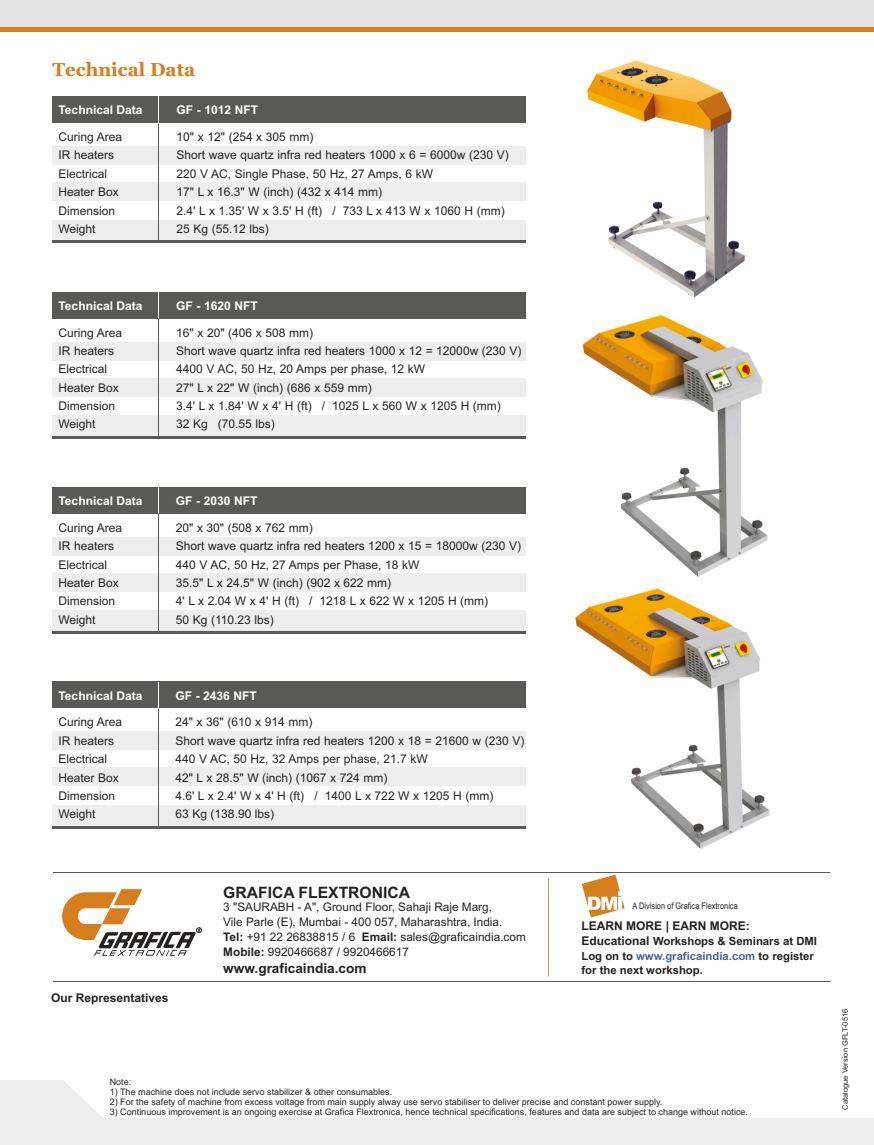
<style>
.page{position:relative;width:874px;height:1145px;background:#fff}
.page>*{position:absolute;margin:0;border:0;box-sizing:border-box;transform-origin:0 0}
.t1{font:700 18.6px "Georgia";color:#d67d1c}
.t2{font:700 15.75px "Arial";color:#242121}
.t3{font:700 13.65px "Arial";color:#242121}
.t4{font:12px "Arial";color:#242121}
.t5{font:700 12px "Arial";color:#fff}
.t6{font:700 12px "Arial";color:#242121}
.t7{font:11.85px/15px "Arial";color:#242121}
.t8{font:700 11.4px/14.7px "Arial";color:#242121}
.t9{font:9px "Arial";color:#242121}
.t10{font:9px "Arial Narrow";color:#242121}
.t11{font:7.5px "Arial";color:#242121}
.s1{font-weight:700}
.s2{font-size:12px}
.s3{color:#45669e}
</style>
<div class="page">
<img style="left:575px;top:588px;width:195px;height:261px">
<div style="left:0;top:0;width:874px;height:31px;background:#d67d1c"></div>
<div style="left:0;top:0;width:874px;height:27px;background:#e3e3e3"></div>
<svg style="left:62px;top:889px;width:140px;height:67px"></svg>
<hr style="left:548px;top:878px;width:1px;height:98px;background:#d67d1c">
<svg style="left:582px;top:874px;width:43px;height:43px"></svg>
<svg style="left:0;top:1080px;width:874px;height:65px"></svg>
<hr style="left:53px;top:981px;width:777px;height:1px;background:#595957">
<hr style="left:53px;top:872px;width:777px;height:1px;background:#595957">
<div style="left:53px;top:182px;width:473px;height:19px;background:#ededed"></div>
<div style="left:53px;top:220px;width:473px;height:22px;background:#ededed"></div>
<div style="left:53px;top:146px;width:473px;height:19px;background:#ededed"></div>
<div style="left:53px;top:96px;width:473px;height:27px;background:#595957"></div>
<svg style="left:158px;top:96px;width:1px;height:27px"></svg>
<hr style="left:158px;top:124px;width:1px;height:116px;background:#595957">
<div style="left:53px;top:573px;width:473px;height:19px;background:#ededed"></div>
<div style="left:53px;top:610px;width:473px;height:23px;background:#ededed"></div>
<div style="left:53px;top:537px;width:473px;height:19px;background:#ededed"></div>
<div style="left:53px;top:487px;width:473px;height:27px;background:#595957"></div>
<svg style="left:158px;top:487px;width:1px;height:27px"></svg>
<hr style="left:158px;top:514px;width:1px;height:117px;background:#595957">
<hr style="left:53px;top:240px;width:473px;height:3px;background:#595957">
<div style="left:53px;top:378px;width:473px;height:18px;background:#ededed"></div>
<div style="left:53px;top:767px;width:473px;height:19px;background:#ededed"></div>
<div style="left:53px;top:415px;width:473px;height:23px;background:#ededed"></div>
<div style="left:53px;top:805px;width:473px;height:23px;background:#ededed"></div>
<div style="left:53px;top:342px;width:473px;height:18px;background:#ededed"></div>
<div style="left:53px;top:731px;width:473px;height:19px;background:#ededed"></div>
<div style="left:53px;top:292px;width:473px;height:26px;background:#595957"></div>
<div style="left:53px;top:681px;width:473px;height:27px;background:#595957"></div>
<hr style="left:53px;top:436px;width:473px;height:2px;background:#595957">
<hr style="left:53px;top:631px;width:473px;height:3px;background:#595957">
<hr style="left:53px;top:826px;width:473px;height:2px;background:#595957">
<svg style="left:158px;top:292px;width:1px;height:26px"></svg>
<svg style="left:158px;top:682px;width:1px;height:26px"></svg>
<hr style="left:158px;top:319px;width:1px;height:117px;background:#595957">
<hr style="left:158px;top:709px;width:1px;height:116px;background:#595957">
<img style="left:587px;top:60px;width:158px;height:238px">
<img style="left:582px;top:314px;width:186px;height:263px">
<h1 class="t1" style="left:52px;top:62px;width:144px">Technical Data</h1>
<p class="t5" style="left:59px;top:105px;width:86px">Technical Data</p>
<p class="t5" style="left:177px;top:105px;width:83px">GF - 1012 NFT</p>
<p class="t4" style="left:59px;top:132px;width:65px">Curing Area</p>
<p class="t4" style="left:177px;top:132px;width:139px">10" x 12" (254 x 305 mm)</p>
<p class="t4" style="left:59px;top:151px;width:57px">IR heaters</p>
<p class="t4" style="left:177px;top:151px;width:334px">Short wave quartz infra red heaters 1000 x 6 = 6000w (230 V)</p>
<p class="t4" style="left:59px;top:169px;width:50px">Electrical</p>
<p class="t4" style="left:177px;top:169px;width:258px">220 V AC, Single Phase, 50 Hz, 27 Amps, 6 kW</p>
<p class="t4" style="left:59px;top:187px;width:62px">Heater Box</p>
<p class="t4" style="left:177px;top:187px;width:207px">17" L x 16.3" W (inch) (432 x 414 mm)</p>
<p class="t4" style="left:59px;top:206px;width:58px">Dimension</p>
<p class="t4" style="left:177px;top:206px;width:330px">2.4' L x 1.35' W x 3.5' H (ft) / 733 L x 413 W x 1060 H (mm)</p>
<p class="t4" style="left:59px;top:224px;width:39px">Weight</p>
<p class="t4" style="left:177px;top:224px;width:94px">25 Kg (55.12 lbs)</p>
<p class="t5" style="left:59px;top:301px;width:86px">Technical Data</p>
<p class="t5" style="left:176px;top:301px;width:83px">GF - 1620 NFT</p>
<p class="t4" style="left:59px;top:328px;width:65px">Curing Area</p>
<p class="t4" style="left:176px;top:328px;width:139px">16" x 20" (406 x 508 mm)</p>
<p class="t4" style="left:59px;top:346px;width:57px">IR heaters</p>
<p class="t4" style="left:176px;top:346px;width:347px">Short wave quartz infra red heaters 1000 x 12 = 12000w (230 V)</p>
<p class="t4" style="left:59px;top:364px;width:50px">Electrical</p>
<p class="t4" style="left:176px;top:364px;width:251px">4400 V AC, 50 Hz, 20 Amps per phase, 12 kW</p>
<p class="t4" style="left:59px;top:383px;width:62px">Heater Box</p>
<p class="t4" style="left:176px;top:383px;width:197px">27" L x 22" W (inch) (686 x 559 mm)</p>
<p class="t4" style="left:59px;top:401px;width:58px">Dimension</p>
<p class="t4" style="left:176px;top:401px;width:326px">3.4' L x 1.84' W x 4' H (ft) / 1025 L x 560 W x 1205 H (mm)</p>
<p class="t4" style="left:59px;top:420px;width:39px">Weight</p>
<p class="t4" style="left:176px;top:420px;width:100px">32 Kg (70.55 lbs)</p>
<p class="t5" style="left:59px;top:496px;width:86px">Technical Data</p>
<p class="t5" style="left:176px;top:496px;width:83px">GF - 2030 NFT</p>
<p class="t4" style="left:59px;top:523px;width:65px">Curing Area</p>
<p class="t4" style="left:176px;top:523px;width:139px">20" x 30" (508 x 762 mm)</p>
<p class="t4" style="left:59px;top:541px;width:57px">IR heaters</p>
<p class="t4" style="left:176px;top:541px;width:347px">Short wave quartz infra red heaters 1200 x 15 = 18000w (230 V)</p>
<p class="t4" style="left:59px;top:560px;width:50px">Electrical</p>
<p class="t4" style="left:176px;top:560px;width:245px">440 V AC, 50 Hz, 27 Amps per Phase, 18 kW</p>
<p class="t4" style="left:59px;top:578px;width:62px">Heater Box</p>
<p class="t4" style="left:176px;top:578px;width:217px">35.5" L x 24.5" W (inch) (902 x 622 mm)</p>
<p class="t4" style="left:59px;top:596px;width:58px">Dimension</p>
<p class="t4" style="left:176px;top:596px;width:314px">4' L x 2.04 W x 4' H (ft) / 1218 L x 622 W x 1205 H (mm)</p>
<p class="t4" style="left:59px;top:615px;width:39px">Weight</p>
<p class="t4" style="left:176px;top:615px;width:100px">50 Kg (110.23 lbs)</p>
<p class="t5" style="left:59px;top:691px;width:86px">Technical Data</p>
<p class="t5" style="left:175px;top:691px;width:83px">GF - 2436 NFT</p>
<p class="t4" style="left:59px;top:717px;width:65px">Curing Area</p>
<p class="t4" style="left:175px;top:717px;width:139px">24" x 36" (610 x 914 mm)</p>
<p class="t4" style="left:59px;top:736px;width:57px">IR heaters</p>
<p class="t4" style="left:175px;top:736px;width:351px">Short wave quartz infra red heaters 1200 x 18 = 21600 w (230 V)</p>
<p class="t4" style="left:59px;top:754px;width:50px">Electrical</p>
<p class="t4" style="left:175px;top:754px;width:254px">440 V AC, 50 Hz, 32 Amps per phase, 21.7 kW</p>
<p class="t4" style="left:59px;top:773px;width:62px">Heater Box</p>
<p class="t4" style="left:175px;top:773px;width:214px">42" L x 28.5" W (inch) (1067 x 724 mm)</p>
<p class="t4" style="left:59px;top:791px;width:58px">Dimension</p>
<p class="t4" style="left:175px;top:791px;width:320px">4.6' L x 2.4' W x 4' H (ft) / 1400 L x 722 W x 1205 H (mm)</p>
<p class="t4" style="left:59px;top:809px;width:39px">Weight</p>
<p class="t4" style="left:175px;top:809px;width:100px">63 Kg (138.90 lbs)</p>
<p class="t6" style="left:51px;top:992px;width:119px">Our Representatives</p>
<h2 class="t2" style="left:223px;top:886px;width:188px">GRAFICA FLEXTRONICA</h2>
<p class="t7" style="left:223px;top:900px;width:304px">3 "SAURABH - A", Ground Floor, Sahaji Raje Marg,<br>Vile Parle (E), Mumbai - 400 057, Maharashtra, India.<br><span class="s1">Tel:</span> +91 22 26838815 / 6 <span class="s1">Email:</span> sales@graficaindia.com <span class="s1">Mobile:</span> 9920466687 / 9920466617</p>
<p class="t3" style="left:223px;top:963px;width:145px">www.graficaindia.com</p>
<p class="t10" style="left:633px;top:902px;width:107px">A Division of Grafica Flextronica</p>
<p class="t6" style="left:581px;top:920px;width:170px">LEARN MORE | EARN MORE:</p>
<p class="t8" style="left:581px;top:934px;width:237px"><span class="s2">Educational</span> Workshops &amp; Seminars at DMI<br>Log on to <span class="s3">www.graficaindia.com</span> to register for the next workshop.</p>
<p class="t9" style="left:110px;top:1078px;width:23px">Note:</p>
<p class="t9" style="left:110px;top:1088px;width:284px">1) The machine does not include servo stabilizer &amp; other consumables.</p>
<p class="t9" style="left:110px;top:1098px;width:554px">2) For the safety of machine from excess voltage from main supply alway use servo stabiliser to deliver precise and constant power supply.</p>
<p class="t9" style="left:110px;top:1108px;width:640px">3) Continuous improvement is an ongoing exercise at Grafica Flextronica, hence technical specifications, features and data are subject to change without notice.</p>
<p class="t11" style="left:842px;top:1109px;width:102px;rotate:-90deg">Catalogue Version GFLT-0516</p>
</div>
